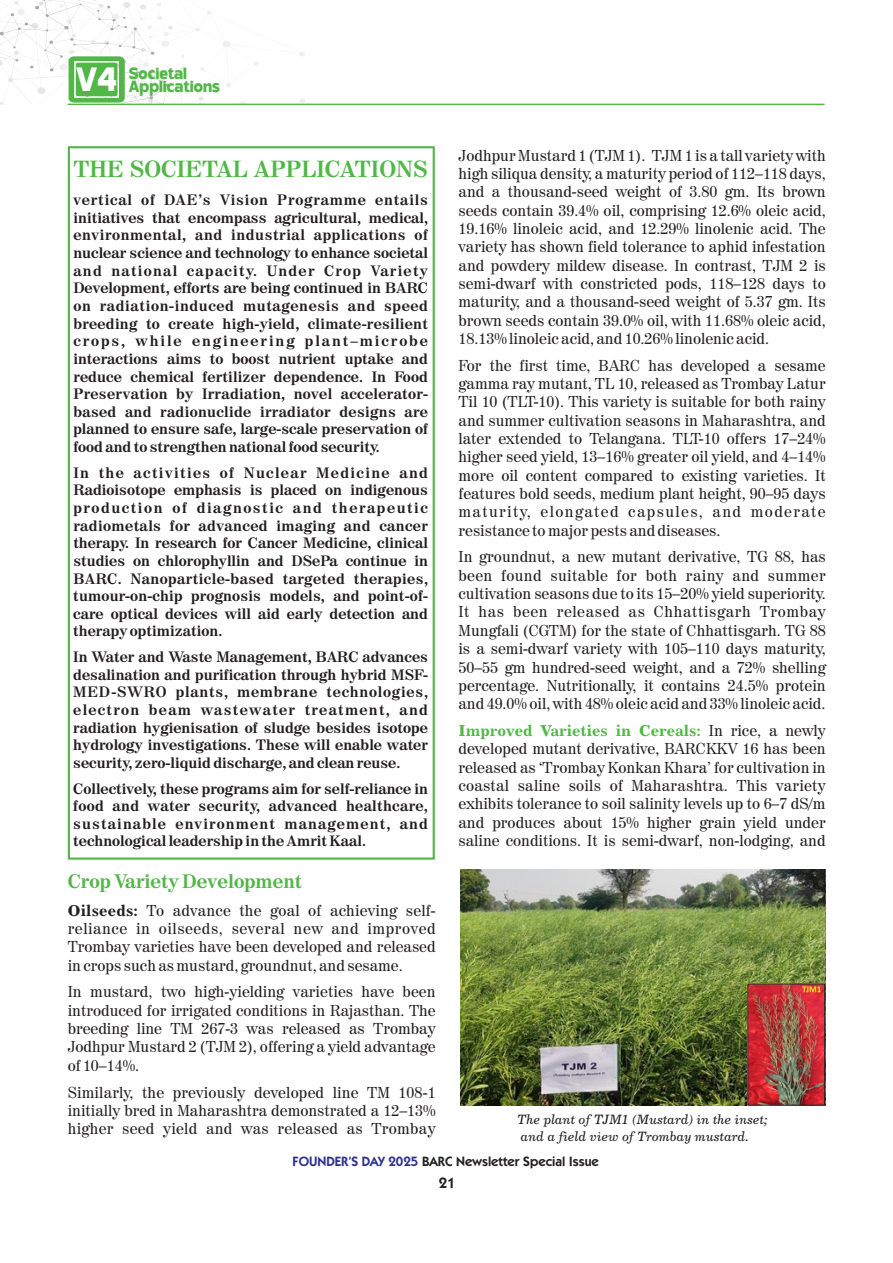
<style>
.page{position:relative;width:893px;height:1263px;background:#fff}
.page>*{position:absolute;margin:0;border:0;box-sizing:border-box;transform-origin:0 0}
.t1{font:700 23.25px "Century 725 BT";color:#51b747}
.t2{font:700 19.5px "Century 725 BT";color:#51b747}
.t3{font:800 16.35px/12.5px "Invisible";color:#51b747}
.t4{font:15.75px/18.3px "Century 725 BT";color:#231f20;text-align:justify}
.t5{font:15.75px "Century 731 BT Bold A";color:#51b747}
.t6{font:700 15px/17.7px "Century 725 BT";color:#231f20;text-align:justify}
.t7{font:600 15px "Kabel IT Cby BT";color:#231f20}
.t8{font:13.5px/16.2px "Century 731 BT Italic A";color:#231f20}
.t9{font:600 13.5px "Kabel IT Cby BT";color:#231f20}
.s1{font-size:33.6px;color:#fff}
.s2{font-family:"Century 731 BT Bold A"}
.s3{font-family:"Century 725 BT";color:#231f20}
.s4{color:#2e3092}
</style>
<div class="page">
<div style="left:68px;top:146px;width:367px;height:714px;border:2px solid #51b747"></div>
<img style="left:460px;top:869px;width:365px;height:236px">
<img style="left:749px;top:985px;width:74px;height:118px">
<div style="left:747px;top:983px;width:78px;height:122px;border:1px solid #231f20"></div>
<svg style="left:0;top:0;width:825px;height:105px"></svg>
<p class="t3" style="left:129px;top:69px;width:93px;text-indent:-53px"><span class="s1">V4</span> Societal<br>Applications</p>
<h1 class="t1" style="left:73px;top:159px;width:356px">THE SOCIETAL APPLICATIONS</h1>
<p class="t6" style="left:73px;top:192px;width:356px">vertical of DAE’s Vision Programme entails initiatives that encompass agricultural, medical, environmental, and industrial applications of nuclear science and technology to enhance societal and national capacity. Under Crop Variety Development, efforts are being continued in BARC on radiation-induced mutagenesis and speed breeding to create high-yield, climate-resilient crops, while engineering plant–microbe interactions aims to boost nutrient uptake and reduce chemical fertilizer dependence. In Food Preservation by Irradiation, novel accelerator&shy;based and radionuclide irradiator designs are planned to ensure safe, large-scale preservation of food and to strengthen national food security.</p>
<p class="t6" style="left:73px;top:465px;width:356px">In the activities of Nuclear Medicine and Radioisotope emphasis is placed on indigenous production of diagnostic and therapeutic radiometals for advanced imaging and cancer therapy. In research for Cancer Medicine, clinical studies on chlorophyllin and DSePa continue in BARC. Nanoparticle-based targeted therapies, tumour-on-chip prognosis models, and point-of&shy;care optical devices will aid early detection and therapy optimization.</p>
<p class="t6" style="left:73px;top:649px;width:356px">In Water and Waste Management, BARC advances desalination and purification through hybrid MSF-MED-SWRO plants, membrane technologies, electron beam wastewater treatment, and radiation hygienisation of sludge besides isotope hydrology investigations. These will enable water security, zero-liquid discharge, and clean reuse.</p>
<p class="t6" style="left:73px;top:781px;width:356px">Collectively, these programs aim for self-reliance in food and water security, advanced healthcare, sustainable environment management, and technological leadership in the Amrit Kaal.</p>
<p class="t2" style="left:68px;top:873px;width:236px">Crop Variety Development</p>
<p class="t4" style="left:68px;top:902px;width:369px"><span class="s2">Oilseeds:</span> To advance the goal of achieving self&shy;reliance in oilseeds, several new and improved Trombay varieties have been developed and released in crops such as mustard, groundnut, and sesame.</p>
<p class="t4" style="left:68px;top:984px;width:369px">In mustard, two high-yielding varieties have been introduced for irrigated conditions in Rajasthan. The breeding line TM 267-3 was released as Trombay Jodhpur Mustard 2 (TJM 2), offering a yield advantage of 10–14%.</p>
<p class="t4" style="left:68px;top:1084px;width:369px">Similarly, the previously developed line TM 108-1 initially bred in Maharashtra demonstrated a 12–13% higher seed yield and was released as Trombay</p>
<p class="t4" style="left:459px;top:148px;width:369px">Jodhpur Mustard 1 (TJM 1). TJM 1 is a tall variety with high siliqua density, a maturity period of 112–118 days, and a thousand-seed weight of 3.80 gm. Its brown seeds contain 39.4% oil, comprising 12.6% oleic acid, 19.16% linoleic acid, and 12.29% linolenic acid. The variety has shown field tolerance to aphid infestation and powdery mildew disease. In contrast, TJM 2 is semi-dwarf with constricted pods, 118–128 days to maturity, and a thousand-seed weight of 5.37 gm. Its brown seeds contain 39.0% oil, with 11.68% oleic acid, 18.13% linoleic acid, and 10.26% linolenic acid.</p>
<p class="t4" style="left:458px;top:358px;width:369px">For the first time, BARC has developed a sesame gamma ray mutant, TL 10, released as Trombay Latur Til 10 (TLT-10). This variety is suitable for both rainy and summer cultivation seasons in Maharashtra, and later extended to Telangana. TLT-10 offers 17–24% higher seed yield, 13–16% greater oil yield, and 4–14% more oil content compared to existing varieties. It features bold seeds, medium plant height, 90–95 days maturity, elongated capsules, and moderate resistance to major pests and diseases.</p>
<p class="t4" style="left:458px;top:549px;width:369px">In groundnut, a new mutant derivative, TG 88, has been found suitable for both rainy and summer cultivation seasons due to its 15–20% yield superiority.<br>It has been released as Chhattisgarh Trombay Mungfali (CGTM) for the state of Chhattisgarh. TG 88 is a semi-dwarf variety with 105–110 days maturity, 50–55 gm hundred-seed weight, and a 72% shelling percentage. Nutritionally, it contains 24.5% protein and 49.0% oil, with 48% oleic acid and 33% linoleic acid.</p>
<p class="t5" style="left:458px;top:724px;width:369px">Improved Varieties in Cereals: <span class="s3">In rice, a newly</span></p>
<p class="t4" style="left:458px;top:741px;width:369px">developed mutant derivative, BARCKKV 16 has been released as ‘Trombay Konkan Khara’ for cultivation in coastal saline soils of Maharashtra. This variety exhibits tolerance to soil salinity levels up to 6–7 dS/m and produces about 15% higher grain yield under saline conditions. It is semi-dwarf, non-lodging, and</p>
<p class="t8" style="left:517px;top:1113px;width:252px">The plant of TJM1 (Mustard) in the inset; and a field view of Trombay mustard.</p>
<p class="t9" style="left:293px;top:1155px;width:308px"><span class="s4">FOUNDER’S DAY 2025</span> BARC Newsletter Special Issue</p>
<p class="t7" style="left:439px;top:1176px;width:18px">21</p>
</div>
